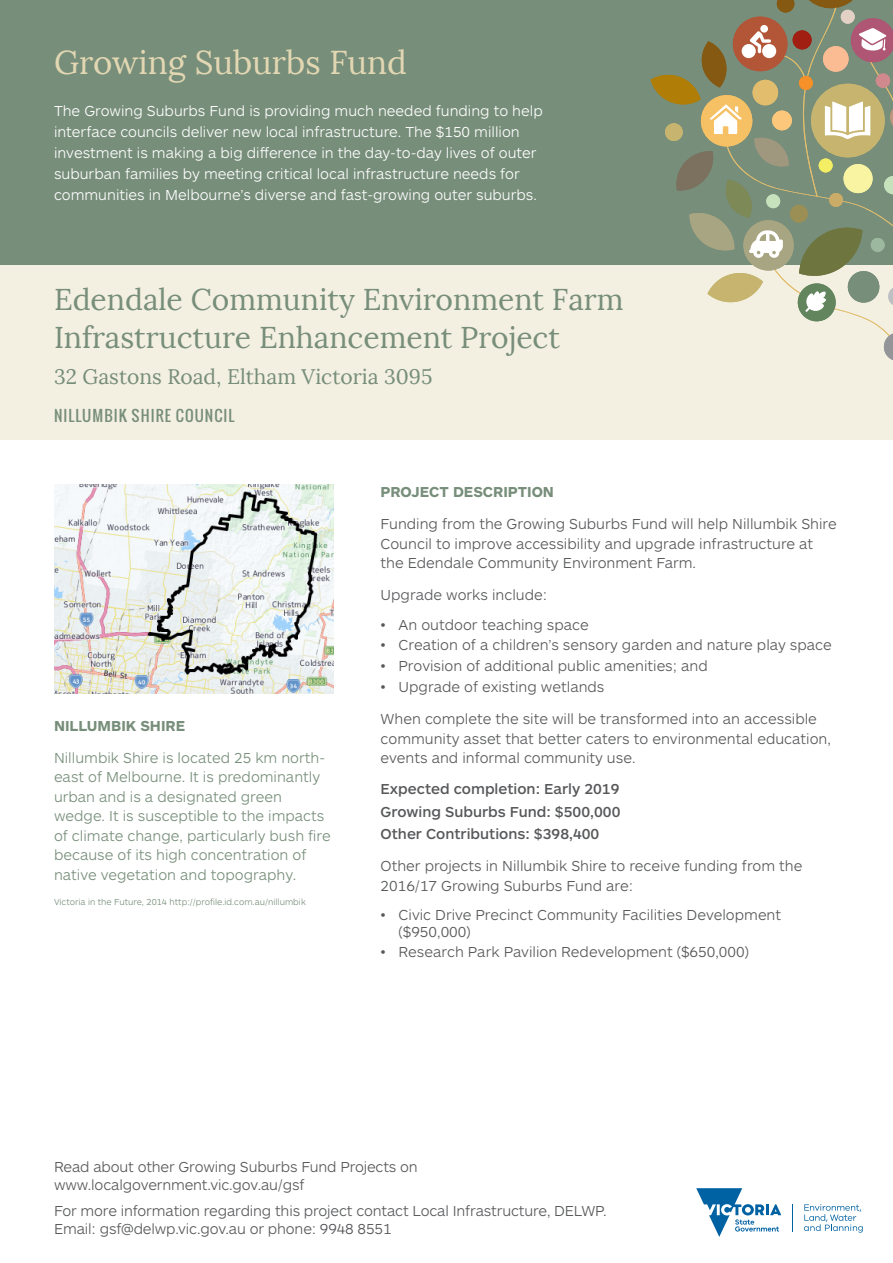
<style>
.page{position:relative;width:893px;height:1263px;background:#fff}
.page>*{position:absolute;margin:0;border:0;box-sizing:border-box;transform-origin:0 0}
.t1{font:33px "Lora";color:#e2d7b2}
.Facility__Name{font:30px/37.5px "Lora";color:#778e7a}
.Facility__Address{font:21px "Lora";color:#778e7a}
.body{font:300 15px/19.5px "ARS Maquette Pro";color:#57585a}
.t2{font:300 15px/21px "ARS Maquette Pro";color:#fff}
.body_blue{font:300 15px/19.5px "ARS Maquette Pro";color:#778e7a}
.body_medium{font:500 15px "ARS Maquette Pro";color:#57585a}
.body_subhead{font:700 15px "ARS Maquette Pro";color:#778e7a}
.Facility__council{font:15px "Oswald";letter-spacing:.07em;color:#778e7a}
.footnote{font:300 9px "ARS Maquette Pro";color:#778e7a}
</style>
<div class="page">
<div style="left:0;top:265px;width:893px;height:174px;background:#f4f0e1"></div>
<div style="left:0;top:0;width:893px;height:265px;background:#778e7a"></div>
<svg style="left:696px;top:1188px;width:85px;height:49px"></svg>
<svg style="left:804px;top:1204px;width:59px;height:28px"></svg>
<img style="left:54px;top:485px;width:280px;height:208px">
<svg style="left:651px;top:0;width:242px;height:360px"></svg>
<div style="left:760px;top:25px;width:8px;height:8px;background:#fff;border-radius:50%"></div>
<div style="left:742px;top:44px;width:14px;height:14px;background:#fff;border-radius:50%"></div>
<div style="left:762px;top:44px;width:14px;height:14px;background:#fff;border-radius:50%"></div>
<h1 class="t1" style="left:54px;top:42px;width:354px">Growing Suburbs Fund</h1>
<p class="t2" style="left:54px;top:100px;width:490px">The Growing Suburbs Fund is providing much needed funding to help interface councils deliver new local infrastructure. The $150 million investment is making a big difference in the day-to-day lives of outer suburban families by meeting critical local infrastructure needs for communities in Melbourne’s diverse and fast-growing outer suburbs.</p>
<p class="Facility__Name" style="left:54px;top:281px;width:571px">Edendale Community Environment Farm<br>Infrastructure Enhancement Project</p>
<p class="Facility__Address" style="left:54px;top:364px;width:380px">32 Gastons Road, Eltham Victoria 3095</p>
<p class="Facility__council" style="left:54px;top:404px;width:182px">NILLUMBIK SHIRE COUNCIL</p>
<p class="body_subhead" style="left:54px;top:716px;width:133px">NILLUMBIK SHIRE</p>
<p class="body_blue" style="left:54px;top:747px;width:278px">Nillumbik Shire is located 25 km north&shy;east of Melbourne. It is predominantly urban and is a designated green wedge. It is susceptible to the impacts of climate change, particularly bush fire because of its high concentration of native vegetation and topography.</p>
<p class="footnote" style="left:54px;top:896px;width:253px">Victoria in the Future, 2014 http://profile.id.com.au/nillumbik</p>
<p class="body_subhead" style="left:381px;top:482px;width:175px">PROJECT DESCRIPTION</p>
<p class="body" style="left:381px;top:513px;width:458px">Funding from the Growing Suburbs Fund will help Nillumbik Shire<br>Council to improve accessibility and upgrade infrastructure at the Edendale Community Environment Farm.</p>
<p class="body" style="left:381px;top:585px;width:168px">Upgrade works include:</p>
<p class="body" style="left:381px;top:614px;width:210px">• An outdoor teaching space</p>
<p class="body" style="left:381px;top:635px;width:453px">• Creation of a children’s sensory garden and nature play space</p>
<p class="body" style="left:381px;top:655px;width:329px">• Provision of additional public amenities; and</p>
<p class="body" style="left:381px;top:676px;width:225px">• Upgrade of existing wetlands</p>
<p class="body" style="left:381px;top:708px;width:452px">When complete the site will be transformed into an accessible community asset that better caters to environmental education, events and informal community use.</p>
<p class="body_medium" style="left:381px;top:779px;width:240px">Expected completion: Early 2019</p>
<p class="body_medium" style="left:381px;top:802px;width:241px">Growing Suburbs Fund: $500,000</p>
<p class="body_medium" style="left:381px;top:824px;width:220px">Other Contributions: $398,400</p>
<p class="body" style="left:381px;top:856px;width:423px">Other projects in Nillumbik Shire to receive funding from the<br>2016/17 Growing Suburbs Fund are:</p>
<p class="body" style="left:399px;top:906px;width:384px;line-height:16.5px;text-indent:-18px">• Civic Drive Precinct Community Facilities Development ($950,000)</p>
<p class="body" style="left:381px;top:942px;width:370px">• Research Park Pavilion Redevelopment ($650,000)</p>
<p class="body" style="left:54px;top:1157px;width:365px;line-height:18px">Read about other Growing Suburbs Fund Projects on www.localgovernment.vic.gov.au/gsf</p>
<p class="body" style="left:54px;top:1201px;width:554px;line-height:18px">For more information regarding this project contact Local Infrastructure, DELWP.<br>Email: gsf@delwp.vic.gov.au or phone: 9948 8551</p>
</div>
